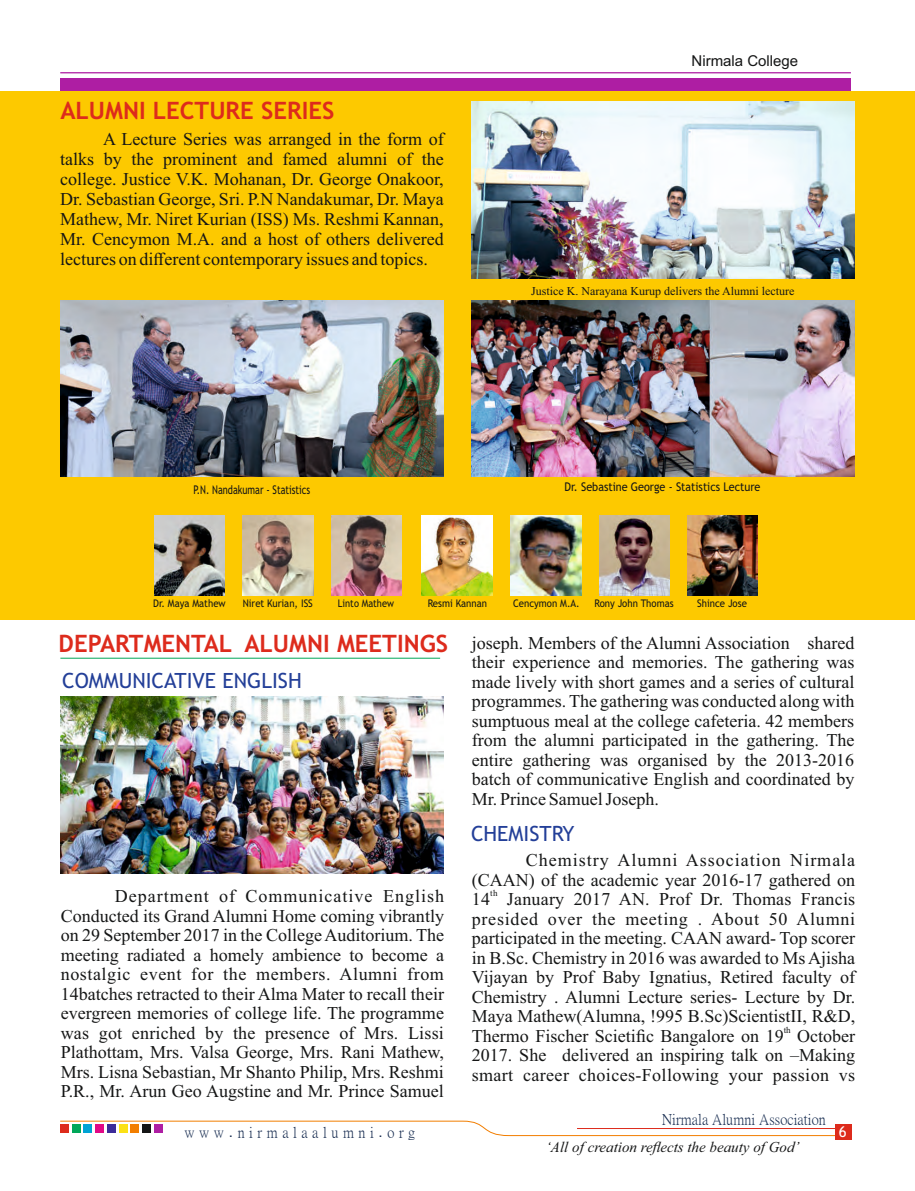
<style>
.page{position:relative;width:915px;height:1191px;background:#fff}
.page>*{position:absolute;margin:0;border:0;box-sizing:border-box;transform-origin:0 0}
.t1{font:700 24px "Trebuchet MS";color:#dd2b1c}
.t2{font:21px "Trebuchet MS";color:#233f98}
.t3{font:18px/19.5px "Times New Roman";color:#151616}
.t4{font:18px/19.5px "Times New Roman";letter-spacing:.02em;color:#151616}
.t5{font:italic 15px "Times New Roman";color:#151616}
.t6{font:15px "P Ming Li U";color:#172c50}
.t7{font:15px "P Ming Li U";letter-spacing:.3em;color:#172c50}
.t8{font:15px "Arial";color:#151616}
.t9{font:15px "Trebuchet MS";color:#fff}
.t10{font:12px "Times New Roman";color:#151616}
.t11{font:12px "Trebuchet MS";color:#151616;scale:.9 1}
.t12{font:12px "Trebuchet MS";color:#151616;scale:.77 1}
.t13{font:10.5px "Trebuchet MS";color:#151616;scale:.92 1}
.t14{font:10.5px "Trebuchet MS";color:#151616;scale:.88 1}
.t15{font:9px "Times New Roman";color:#151616}
.s1{font-family:"Arial"}
</style>
<div class="page">
<hr style="left:60px;top:658px;width:380px;height:1px;background:#00a759">
<img style="left:61px;top:697px;width:382px;height:176px">
<div style="left:0;top:91px;width:914px;height:528px;background:#fdc900"></div>
<svg style="left:60px;top:1120px;width:791px;height:16px"></svg>
<div style="left:834px;top:1124px;width:16px;height:15px;background:#dd2b1c"></div>
<div style="left:60px;top:1124px;width:8px;height:8px;background:#dd2b1c"></div>
<div style="left:72px;top:1124px;width:8px;height:8px;background:#00a759"></div>
<div style="left:84px;top:1124px;width:8px;height:8px;background:#00a3d4"></div>
<div style="left:95px;top:1124px;width:9px;height:8px;background:#e10886"></div>
<div style="left:107px;top:1124px;width:8px;height:8px;background:#3c2b99"></div>
<div style="left:119px;top:1124px;width:8px;height:8px;background:#fbe116"></div>
<div style="left:131px;top:1124px;width:8px;height:8px;background:#f27e00"></div>
<div style="left:142px;top:1124px;width:9px;height:8px;background:#151616"></div>
<div style="left:154px;top:1124px;width:8px;height:8px;background:#ae1ea3"></div>
<div style="left:60px;top:79px;width:790px;height:12px;background:#ae1ea3"></div>
<hr style="left:60px;top:72px;width:790px;height:1px;background:#ae1ea3">
<img style="left:471px;top:300px;width:383px;height:177px">
<img style="left:60px;top:300px;width:383px;height:177px">
<img style="left:471px;top:102px;width:383px;height:176px">
<img style="left:154px;top:515px;width:71px;height:80px">
<img style="left:243px;top:515px;width:70px;height:80px">
<img style="left:331px;top:515px;width:70px;height:80px">
<img style="left:421px;top:515px;width:71px;height:80px">
<img style="left:510px;top:515px;width:71px;height:80px">
<img style="left:599px;top:515px;width:70px;height:80px">
<img style="left:687px;top:515px;width:70px;height:80px">
<h1 class="t1" style="left:60px;top:102px;width:275px">ALUMNI LECTURE SERIES</h1>
<p class="t3" style="left:60px;top:131px;width:385px;line-height:20px;text-align:justify;text-indent:43px">A Lecture Series was arranged in the form of talks by the prominent and famed alumni of the college. Justice V.K. Mohanan, Dr. George Onakoor, Dr. Sebastian George, Sri. P.N Nandakumar, Dr. Maya Mathew, Mr. Niret Kurian (ISS) Ms. Reshmi Kannan, Mr. Cencymon M.A. and a host of others delivered lectures on different contemporary issues and topics.</p>
<p class="t8" style="left:691px;top:55px;width:108px">Nirmala College</p>
<p class="t10" style="left:531px;top:286px;width:265px">Justice K. Narayana Kurup delivers the Alumni lecture</p>
<p class="t12" style="left:193px;top:485px;width:153px">P.N. Nandakumar - Statistics</p>
<p class="t11" style="left:564px;top:482px;width:219px">Dr. Sebastine George - Statistics Lecture</p>
<p class="t13" style="left:153px;top:599px;width:80px">Dr. Maya Mathew</p>
<p class="t13" style="left:243px;top:599px;width:78px">Niret Kurian, ISS</p>
<p class="t14" style="left:338px;top:599px;width:65px">Linto Mathew</p>
<p class="t13" style="left:427px;top:599px;width:66px">Resmi Kannan</p>
<p class="t13" style="left:513px;top:599px;width:74px">Cencymon M.A.</p>
<p class="t13" style="left:594px;top:599px;width:87px">Rony John Thomas</p>
<p class="t13" style="left:697px;top:599px;width:55px">Shince Jose</p>
<h1 class="t1" style="left:59px;top:634px;width:391px">DEPARTMENTAL ALUMNI MEETINGS</h1>
<p class="t2" style="left:62px;top:673px;width:241px">COMMUNICATIVE ENGLISH</p>
<p class="t3" style="left:61px;top:888px;width:384px;text-align:right">Department of Communicative English<br>Conducted it Grand Alumni Home coming vibrantly</p>
<p class="t3" style="left:61px;top:907px;width:384px;text-indent:92px">s<br>on 29 September 2017 in the College Auditorium. The meeting radiated a homely ambience</p>
<p class="t3" style="left:371px;top:946px;width:74px">become a</p>
<p class="t3" style="left:61px;top:946px;width:384px;text-indent:288px">to<br>nostalgic event for the members. Alumni from 14batches retracted to their Alma Mater to recall their evergreen memories of college life. The programme was got enriched by the presence of Mrs. Lissi Plathottam, Mrs. Valsa George, Mrs. Rani Mathew, Mrs. Lisna Sebastian, Mr Shanto Philip, Mrs. Reshmi P.R., Mr. Arun Geo Augstine and Mr. Prince Samuel</p>
<p class="t7" style="left:184px;top:1125px;width:232px">www<span class="s1">.</span>nirmalaalumni<span class="s1">.</span>org</p>
<p class="t3" style="left:471px;top:634px;width:384px">joseph. Members of the Alumni Association sh red</p>
<p class="t3" style="left:471px;top:634px;width:384px;text-indent:351px">a their experience and memories. The gathering was made lively with short games and a series of cultural programmes. The gathering was conducted along with sumptuous meal at the college cafeteria. 42 members from the alumni participated in the gathering. The entire gathering was organised by the 2013-2016 batch of communicative English and coordinated by Mr. Prince Samuel Joseph.</p>
<p class="t2" style="left:471px;top:826px;width:105px">CHEMISTRY</p>
<p class="t3" style="left:471px;top:852px;width:385px;text-align:justify;text-indent:54px">Chemistry Alumni Association Nirmala (CAAN) of the academic year 2016-17 gathered on 14 January 2017 AN. Prof Dr. Thomas Francis</p>
<p class="t15" style="left:490px;top:890px;width:9px">th</p>
<p class="t3" style="left:471px;top:911px;width:385px;text-align:justify">presided over the meeting . About 50 Alumni participated in the meeting. CAAN award- Top scorer in B.Sc. Chemistry in 2016 was awarded to Ms Ajisha Vijayan by Prof Baby Ignatius, Retired faculty of Chemistry . Alumni Lecture series- Lecture by Dr.<br>Maya Mathew(Alumna, !995 B.Sc)ScientistII, R&amp;D, Thermo Fischer Scietific Bangalore on 19 October</p>
<p class="t15" style="left:783px;top:1026px;width:9px">th</p>
<p class="t4" style="left:471px;top:1047px;width:385px">2017. She delivered an inspiring talk on –Making smart career choices-Following your passion vs</p>
<p class="t6" style="left:661px;top:1112px;width:165px">Nirmala Alumni Association</p>
<p class="t9" style="left:838px;top:1126px;width:9px">6</p>
<p class="t5" style="left:545px;top:1141px;width:255px">‘All of creation reflects the beauty of God’</p>
</div>
